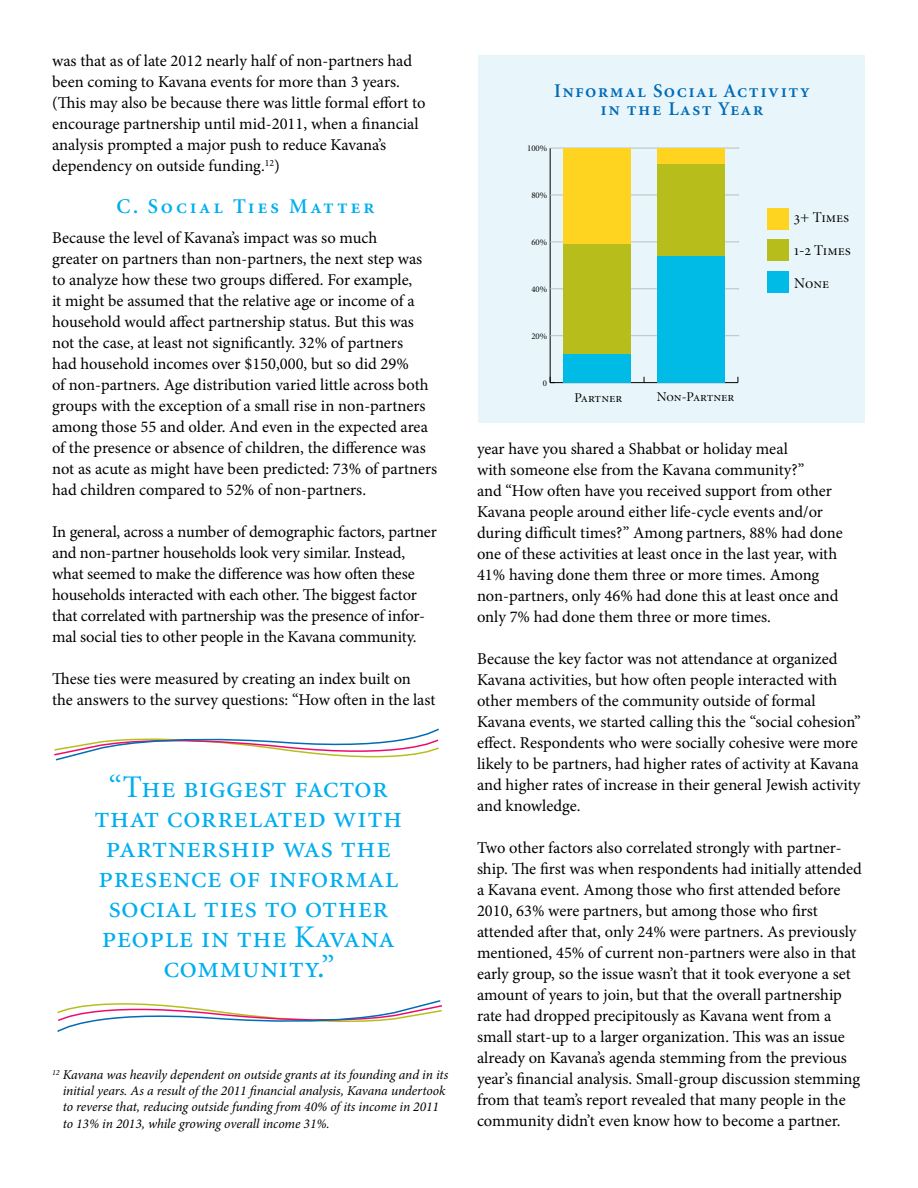
<style>
.page{position:relative;width:918px;height:1188px;background:#fff}
.page>*{position:absolute;margin:0;border:0;box-sizing:border-box;transform-origin:0 0}
.t1{font:31.5px/30px "Minion Regular SC";color:#00aeef;text-align:center}
.t2{font:21px "Minion Semibold SC";letter-spacing:.13em;color:#00aeef}
.t3{font:19.5px/18px "Minion Semibold SC";letter-spacing:.07em;color:#006bb6;text-align:center}
.t4{font:16.5px/21px "Minion Pro";letter-spacing:-.005em;color:#000}
.t5{font:15px "Minion Display Regular SC";color:#000}
.t6{font:italic 13.5px/16.2px "Minion Pro";letter-spacing:-.005em;color:#000}
.t7{font:13.5px "Minion Display Regular SC";color:#000}
.t8{font:9.9px "Minion";color:#000}
.t9{font:8.85px "Minion";color:#000}
</style>
<div class="page">
<div style="left:478px;top:56px;width:388px;height:367px;background:#e8f6fb"></div>
<svg style="left:54px;top:728px;width:385px;height:33px"></svg>
<svg style="left:57px;top:1000px;width:385px;height:32px"></svg>
<hr style="left:550px;top:382px;width:188px;height:1px;background:#000">
<hr style="left:550px;top:148px;width:1px;height:235px;background:#000">
<hr style="left:550px;top:335px;width:189px;height:1px;background:#bcbec0">
<hr style="left:550px;top:288px;width:189px;height:1px;background:#bcbec0">
<hr style="left:550px;top:242px;width:189px;height:1px;background:#bcbec0">
<hr style="left:550px;top:195px;width:189px;height:1px;background:#bcbec0">
<hr style="left:550px;top:148px;width:189px;height:1px;background:#bcbec0">
<div style="left:563px;top:148px;width:68px;height:96px;background:#ffd421"></div>
<div style="left:657px;top:148px;width:68px;height:16px;background:#ffd421"></div>
<div style="left:563px;top:244px;width:68px;height:110px;background:#b7be1c"></div>
<div style="left:657px;top:164px;width:68px;height:92px;background:#b7be1c"></div>
<div style="left:563px;top:354px;width:68px;height:29px;background:#00bbe5"></div>
<div style="left:657px;top:256px;width:68px;height:127px;background:#00bbe5"></div>
<div style="left:767px;top:271px;width:22px;height:22px;background:#00bbe5"></div>
<div style="left:767px;top:208px;width:22px;height:22px;background:#ffd421"></div>
<div style="left:767px;top:240px;width:22px;height:21px;background:#b7be1c"></div>
<p class="t4" style="left:52px;top:50px;width:375px">was that as of late 2012 nearly half of non-partners had been coming to Kavana events for more than 3 years. (This may also be because there was little formal effort to encourage partnership until mid-2011, when a financial analysis prompted a major push to reduce Kavana’s dependency on outside funding.<sup>12</sup>)</p>
<p class="t2" style="left:117px;top:196px;width:259px">C. Social Ties Matter</p>
<p class="t4" style="left:52px;top:227px;width:387px">Because the level of Kavana’s impact was so much<br>greater on partners than non-partners, the next step was to analyze how these two groups differed. For example,<br>it might be assumed that the relative age or income of a household would affect partnership status. But this was not the case, at least not significantly. 32% of partners<br>had household incomes over $150,000, but so did 29%<br>of non-partners. Age distribution varied little across both groups with the exception of a small rise in non-partners among those 55 and older. And even in the expected area of the presence or absence of children, the difference was not as acute as might have been predicted: 73% of partners had children compared to 52% of non-partners.</p>
<p class="t4" style="left:52px;top:521px;width:386px">In general, across a number of demographic factors, partner and non-partner households look very similar. Instead, what seemed to make the difference was how often these households interacted with each other. The biggest factor that correlated with partnership was the presence of infor&shy;mal social ties to other people in the Kavana community.</p>
<p class="t4" style="left:52px;top:668px;width:385px">These ties were measured by creating an index built on the answers to the survey questions: “How often in the last</p>
<h1 class="t1" style="left:94px;top:773px;width:310px">“The biggest factor that correlated with partnership was the presence of informal social ties to other people in the Kavana community.”</h1>
<p class="t6" style="left:63px;top:1067px;width:387px;text-indent:-11px"><sup>12</sup> Kavana was heavily dependent on outside grants at its founding and in its initial years. As a result of the 2011 financial analysis, Kavana undertook to reverse that, reducing outside funding from 40% of its income in 2011 to 13% in 2013, while growing overall income 31%.</p>
<p class="t3" style="left:554px;top:82px;width:257px">Informal Social Activity in the Last Year</p>
<p class="t9" style="left:527px;top:144px;width:22px">100%</p>
<p class="t9" style="left:531px;top:191px;width:17px">80%</p>
<p class="t9" style="left:531px;top:238px;width:17px">60%</p>
<p class="t9" style="left:531px;top:285px;width:17px">40%</p>
<p class="t9" style="left:531px;top:332px;width:17px">20%</p>
<p class="t9" style="left:543px;top:379px;width:6px">0</p>
<p class="t7" style="left:575px;top:392px;width:49px">Partner</p>
<p class="t7" style="left:657px;top:390px;width:79px">Non-Partner</p>
<p class="t5" style="left:794px;top:210px;width:57px">3+ Times</p>
<p class="t5" style="left:794px;top:243px;width:58px">1-2 Times</p>
<p class="t5" style="left:794px;top:276px;width:36px">None</p>
<p class="t8" style="left:793px;top:221px;width:19px">60%</p>
<p class="t8" style="left:793px;top:275px;width:19px">40%</p>
<p class="t4" style="left:477px;top:438px;width:367px">year have you shared a Shabbat or holiday meal<br>with someone else from the Kavana community?”<br>and “How often have you received support from other Kavana people around either life-cycle events and/or during difficult times?” Among partners, 88% had done one of these activities at least once in the last year, with 41% having done them three or more times. Among non-partners, only 46% had done this at least once and only 7% had done them three or more times.</p>
<p class="t4" style="left:477px;top:648px;width:385px">Because the key factor was not attendance at organized Kavana activities, but how often people interacted with other members of the community outside of formal Kavana events, we started calling this the “social cohesion” effect. Respondents who were socially cohesive were more likely to be partners, had higher rates of activity at Kavana and higher rates of increase in their general Jewish activity and knowledge.</p>
<p class="t4" style="left:477px;top:837px;width:386px">Two other factors also correlated strongly with partner&shy;ship. The first was when respondents had initially attended a Kavana event. Among those who first attended before 2010, 63% were partners, but among those who first attended after that, only 24% were partners. As previously mentioned, 45% of current non-partners were also in that early group, so the issue wasn’t that it took everyone a set amount of years to join, but that the overall partnership rate had dropped precipitously as Kavana went from a small start-up to a larger organization. This was an issue already on Kavana’s agenda stemming from the previous year’s financial analysis. Small-group discussion stemming from that team’s report revealed that many people in the community didn’t even know how to become a partner.</p>
</div>
